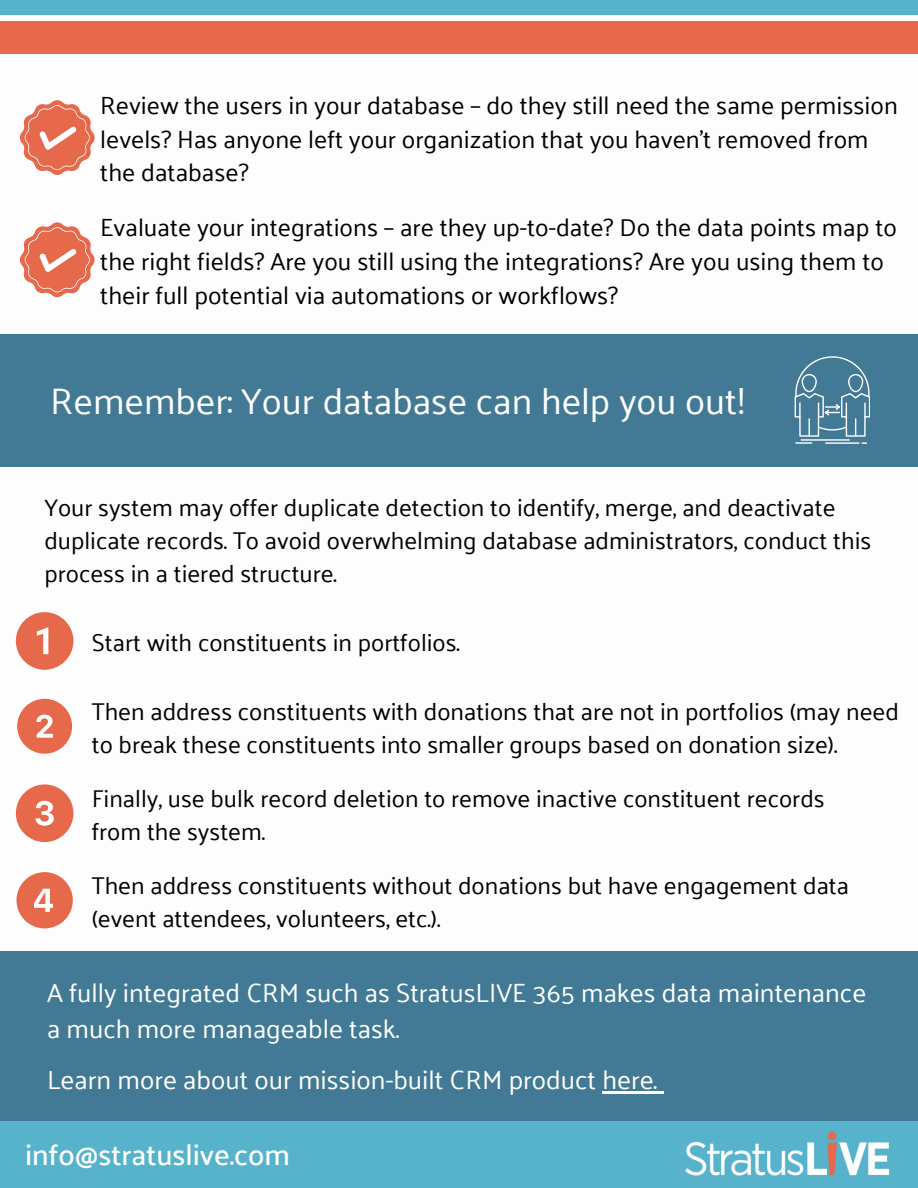
<style>
.page{position:relative;width:918px;height:1188px;background:#fff}
.page>*{position:absolute;margin:0;border:0;box-sizing:border-box;transform-origin:0 0}
.t1{font:36.9px "Palanquin";color:#fff}
.t2{font:500 29.4px "Palanquin";color:#fff}
.t3{font:26.4px/36px "Palanquin";color:#fff}
.t4{font:24.9px/33.8px "Palanquin";color:#000}
.t5{font:24.3px/33px "Palanquin";color:#000}
</style>
<div class="page">
<div style="left:0;top:0;width:918px;height:15px;background:#57b3cc"></div>
<div style="left:0;top:21px;width:918px;height:33px;background:#e6694b"></div>
<div style="left:0;top:1120px;width:918px;height:68px;background:#57b3cc"></div>
<svg style="left:16px;top:612px;width:57px;height:58px"></svg>
<svg style="left:17px;top:699px;width:55px;height:55px"></svg>
<svg style="left:16px;top:872px;width:57px;height:56px"></svg>
<svg style="left:16px;top:784px;width:57px;height:58px"></svg>
<div style="left:0;top:951px;width:918px;height:169px;background:#427a95"></div>
<svg style="left:20px;top:100px;width:75px;height:75px"></svg>
<svg style="left:20px;top:222px;width:75px;height:75px"></svg>
<div style="left:0;top:334px;width:918px;height:132px;background:#427a95"></div>
<svg style="left:795px;top:356px;width:75px;height:88px"></svg>
<hr style="left:602px;top:1092px;width:55px;height:2px;background:#fff">
<svg style="left:657px;top:1092px;width:7px;height:2px"></svg>
<img style="left:685px;top:1131px;width:205px;height:45px">
<p class="t4" style="left:100px;top:89px;width:799px">Review the users in your database – do they still need the same permission levels? Has anyone left your organization that you haven’t removed from the database?</p>
<p class="t4" style="left:100px;top:211px;width:798px">Evaluate your integrations – are they up-to-date? Do the data points map to the right fields? Are you still using the integrations? Are you using them to their full potential via automations or workflows?</p>
<p class="t1" style="left:50px;top:380px;width:697px">Remember: Your database can help you out!</p>
<p class="t5" style="left:44px;top:491px;width:828px">Your system may offer duplicate detection to identify, merge, and deactivate duplicate records. To avoid overwhelming database administrators, conduct this process in a tiered structure.</p>
<p class="t5" style="left:92px;top:626px;width:370px">Start with constituents in portfolios.</p>
<p class="t5" style="left:92px;top:695px;width:809px">Then address constituents with donations that are not in portfolios (may need to break these constituents into smaller groups based on donation size).</p>
<p class="t5" style="left:92px;top:782px;width:734px">Finally, use bulk record deletion to remove inactive constituent records from the system.</p>
<p class="t5" style="left:92px;top:869px;width:759px">Then address constituents without donations but have engagement data (event attendees, volunteers, etc.).</p>
<p class="t3" style="left:47px;top:975px;width:821px">A fully integrated CRM such as StratusLIVE 365 makes data maintenance a much more manageable task.</p>
<p class="t3" style="left:47px;top:1062px;width:612px">Learn more about our mission-built CRM product here.</p>
<p class="t2" style="left:25px;top:1138px;width:267px">info@stratuslive.com</p>
</div>
